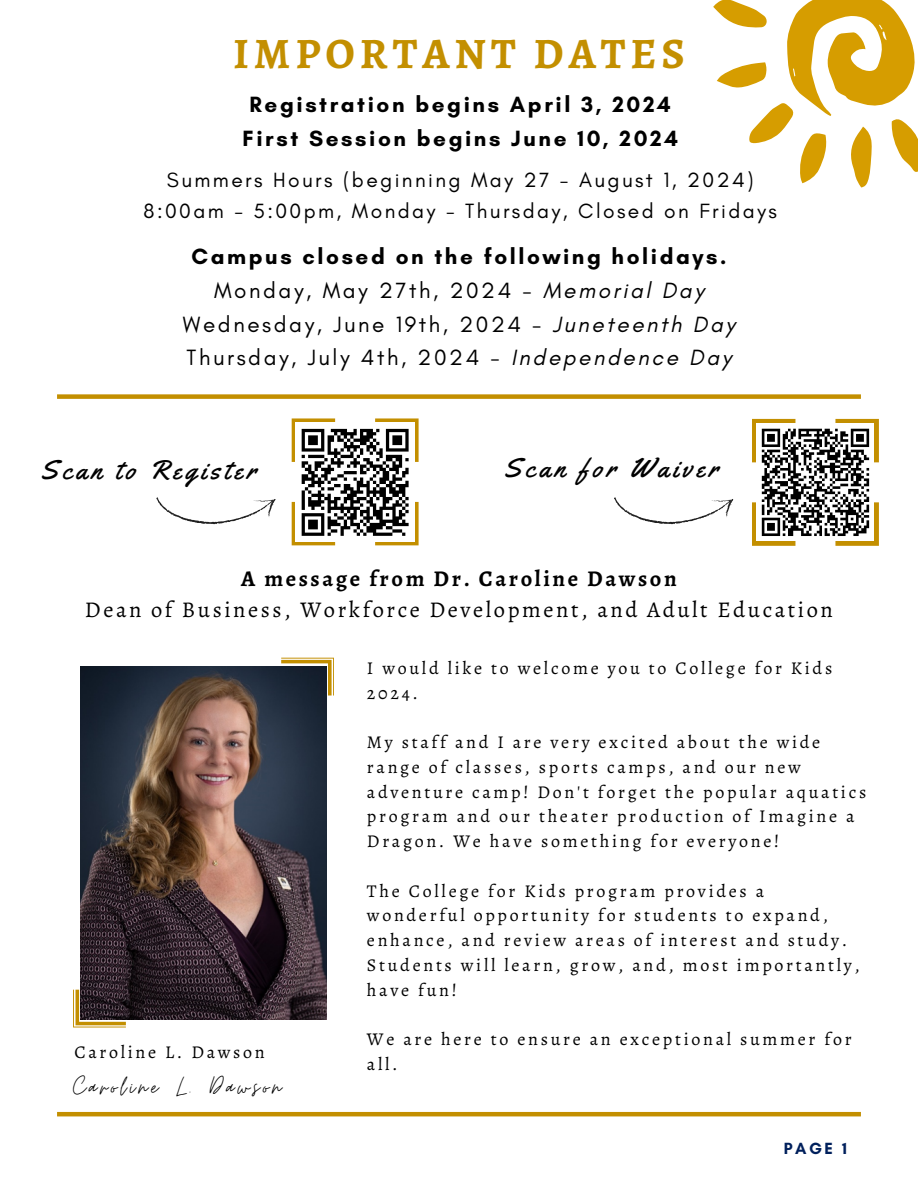
<style>
.page{position:relative;width:918px;height:1188px;background:#fff}
.page>*{position:absolute;margin:0;border:0;box-sizing:border-box;transform-origin:0 0}
.t1{font:700 43.5px "Alegreya";letter-spacing:.115em;color:#c38f00}
.t2{font:30px "Moon Time";letter-spacing:.115em;color:#000}
.t3{font:27px "Yellowtail";letter-spacing:.15em;color:#000}
.t4{font:22.5px/33.8px "Glacial Indifference";letter-spacing:.115em;color:#000;text-align:center}
.t5{font:700 22.5px/34px "Glacial Indifference";letter-spacing:.115em;color:#000;text-align:center}
.t6{font:22.5px "Alegreya";letter-spacing:.115em;color:#000}
.t7{font:700 22.5px "Alegreya";letter-spacing:.115em;color:#000}
.t8{font:21px/31.5px "Glacial Indifference";letter-spacing:.115em;color:#000;text-align:center}
.t9{font:18px/24.8px "Alegreya";letter-spacing:.15em;color:#000}
.t10{font:700 16.5px "Glacial Indifference";color:#00205c}
.s1{font-weight:700}
.s2{font-style:italic}
</style>
<div class="page">
<hr style="left:57px;top:1112px;width:804px;height:4px;background:#c38f00">
<img style="left:81px;top:666px;width:246px;height:353px">
<svg style="left:73px;top:990px;width:53px;height:38px;background:#63523c"></svg>
<svg style="left:281px;top:658px;width:53px;height:38px;background:#545344"></svg>
<div style="left:57px;top:394px;width:804px;height:5px;background:#c38f00"></div>
<svg style="left:292px;top:418px;width:127px;height:127px"></svg>
<svg style="left:156px;top:497px;width:120px;height:28px"></svg>
<svg style="left:713px;top:0;width:205px;height:187px"></svg>
<svg style="left:614px;top:497px;width:120px;height:28px"></svg>
<svg style="left:752px;top:419px;width:127px;height:127px"></svg>
<h1 class="t1" style="left:233px;top:24px;width:453px">IMPORTANT DATES</h1>
<p class="t5" style="left:242px;top:87px;width:437px">Registration begins April 3, 2024<br>First Session begins June 10, 2024</p>
<p class="t8" style="left:144px;top:164px;width:635px">Summers Hours (beginning May 27 - August 1, 2024)<br>8:00am - 5:00pm, Monday - Thursday, Closed on Fridays</p>
<p class="t4" style="left:183px;top:239px;width:554px"><span class="s1">Campus closed on the following holidays.<br></span>Monday, May 27th, 2024 - <span class="s2">Memorial Day </span>Wednesday, June 19th, 2024 - <span class="s2">Juneteenth Day </span>Thursday, July 4th, 2024 - <span class="s2">Independence Day</span></p>
<h3 class="t3" style="left:40px;top:453px;width:217px">Scan to Register</h3>
<h3 class="t3" style="left:503px;top:451px;width:216px">Scan for Waiver</h3>
<p class="t7" style="left:241px;top:563px;width:437px">A message from Dr. Caroline Dawson</p>
<p class="t6" style="left:85px;top:595px;width:749px">Dean of Business, Workforce Development, and Adult Education</p>
<p class="t9" style="left:74px;top:1040px;width:192px">Caroline L. Dawson</p>
<h2 class="t2" style="left:73px;top:1068px;width:210px">Caroline L. Dawson</h2>
<p class="t9" style="left:367px;top:655px;width:467px">I would like to welcome you to College for Kids<br>2024.</p>
<p class="t9" style="left:367px;top:730px;width:501px">My staff and I are very excited about the wide range of classes, sports camps, and our new adventure camp! Don't forget the popular aquatics program and our theater production of Imagine a Dragon. We have something for everyone!</p>
<p class="t9" style="left:367px;top:878px;width:494px">The College for Kids program provides a wonderful opportunity for students to expand, enhance, and review areas of interest and study.<br>Students will learn, grow, and, most importantly, have fun!</p>
<p class="t9" style="left:367px;top:1027px;width:486px">We are here to ensure an exceptional summer for all.</p>
<p class="t10" style="left:784px;top:1138px;width:65px">PAGE 1</p>
</div>
